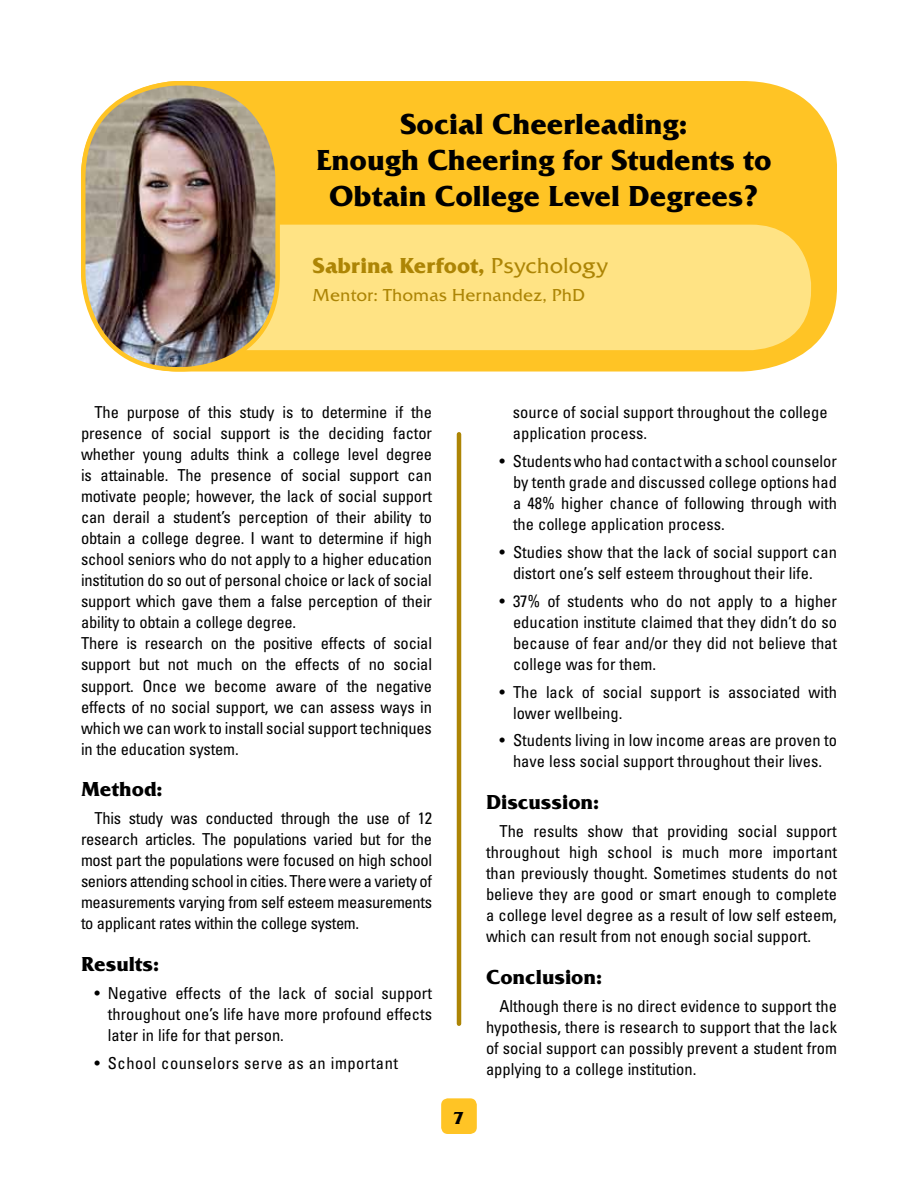
<style>
.page{position:relative;width:918px;height:1188px;background:#fff}
.page>*{position:absolute;margin:0;border:0;box-sizing:border-box;transform-origin:0 0}
.t1{font:700 30px/36px "Friz Quadrata Itc T";color:#000;text-align:center}
.t2{font:700 22.5px "Friz Quadrata Itc T";color:#ad8505}
.t3{font:700 21px "Friz Quadrata Itc T";color:#000}
.t4{font:18px "Friz Quadrata Itc T";color:#ad8505}
.t5{font:700 18px "Friz Quadrata Itc T";color:#000}
.t6{font:condensed 16.5px/21px "Univers";letter-spacing:-.01em;color:#000;text-align:justify}
.t7{font:condensed 16.5px "Univers";letter-spacing:.03em;color:#000}
.s1{font-weight:400}
</style>
<div class="page">
<div style="left:81px;top:81px;width:756px;height:291px;background:#ffc425"></div>
<div style="left:124px;top:225px;width:687px;height:125px;background:#ffe384;border-radius:60px"></div>
<img style="left:83px;top:83px;width:195px;height:286px">
<div style="left:81px;top:81px;width:199px;height:291px;border:4px solid #ffc425;border-radius:94px"></div>
<hr style="left:457px;top:434px;width:4px;height:590px;background:#ad8505">
<div style="left:441px;top:1098px;width:36px;height:36px;background:#ffc425;border-radius:7px"></div>
<h1 class="t1" style="left:316px;top:106px;width:457px">Social Cheerleading:<br>Enough Cheering for Students to<br>Obtain College Level Degrees?</h1>
<h2 class="t2" style="left:313px;top:252px;width:297px">Sabrina Kerfoot, <span class="s1">Psychology</span></h2>
<p class="t4" style="left:313px;top:284px;width:274px">Mentor: Thomas Hernandez, PhD</p>
<p class="t6" style="left:81px;top:402px;width:353px;text-align:left;text-indent:13px">The purpose of this study is to determine if the presence of social support is the deciding factor whether young adults think a college level degree is attainable. The presence of social support can motivate people; however, the lack of social support can derail a student’s perception of their ability to obtain a college degree. I want to determine if high school seniors who do not apply to a higher education institution do so out of personal choice or lack of social support which gave them a false perception of their ability to obtain a college degree.<br>There is research on the positive effects of social support but not much on the effects of no social support. Once we become aware of the negative effects of no social support, we can assess ways in which we can work to install social support techniques in the education system.</p>
<p class="t3" style="left:81px;top:777px;width:83px">Method:</p>
<p class="t6" style="left:81px;top:807px;width:353px;text-indent:13px">This study was conducted through the use of 12 research articles. The populations varied but for the most part the populations were focused on high school seniors attending school in cities. There were a variety of measurements varying from self esteem measurements to applicant rates within the college system.</p>
<p class="t3" style="left:81px;top:952px;width:80px">Results:</p>
<p class="t6" style="left:108px;top:982px;width:326px;text-indent:-13px">• Negative effects of the lack of social support throughout one’s life have more profound effects later in life for that person.</p>
<p class="t7" style="left:94px;top:1052px;width:305px">• School counselors serve as an important</p>
<p class="t5" style="left:453px;top:1108px;width:12px">7</p>
<p class="t6" style="left:513px;top:402px;width:316px">source of social support throughout the college application process.</p>
<p class="t6" style="left:513px;top:450px;width:326px;text-indent:-14px">• Studentswho had contactwith a school counselor by tenth grade and discussed college options had a 48% higher chance of following through with the college application process.</p>
<p class="t6" style="left:513px;top:541px;width:325px;text-indent:-13px">• Studies show that the lack of social support can distort one’s self esteem throughout their life.</p>
<p class="t6" style="left:513px;top:590px;width:326px;text-indent:-14px">• 37% of students who do not apply to a higher education institute claimed that they didn’t do so because of fear and/or they did not believe that college was for them.</p>
<p class="t6" style="left:513px;top:681px;width:325px;text-indent:-13px">• The lack of social support is associated with lower wellbeing.</p>
<p class="t6" style="left:500px;top:729px;width:339px;text-align:center">• Students living in low income areas are proven to have less social support throughout their lives.</p>
<p class="t3" style="left:486px;top:790px;width:115px">Discussion:</p>
<p class="t6" style="left:486px;top:820px;width:353px;text-indent:13px">The results show that providing social support throughout high school is much more important than previously thought. Sometimes students do not believe they are good or smart enough to complete a college level degree as a result of low self esteem, which can result from not enough social support.</p>
<p class="t3" style="left:486px;top:965px;width:118px">Conclusion:</p>
<p class="t6" style="left:486px;top:995px;width:353px;text-indent:13px">Although there is no direct evidence to support the hypothesis, there is research to support that the lack of social support can possibly prevent a student from applying to a college institution.</p>
</div>
